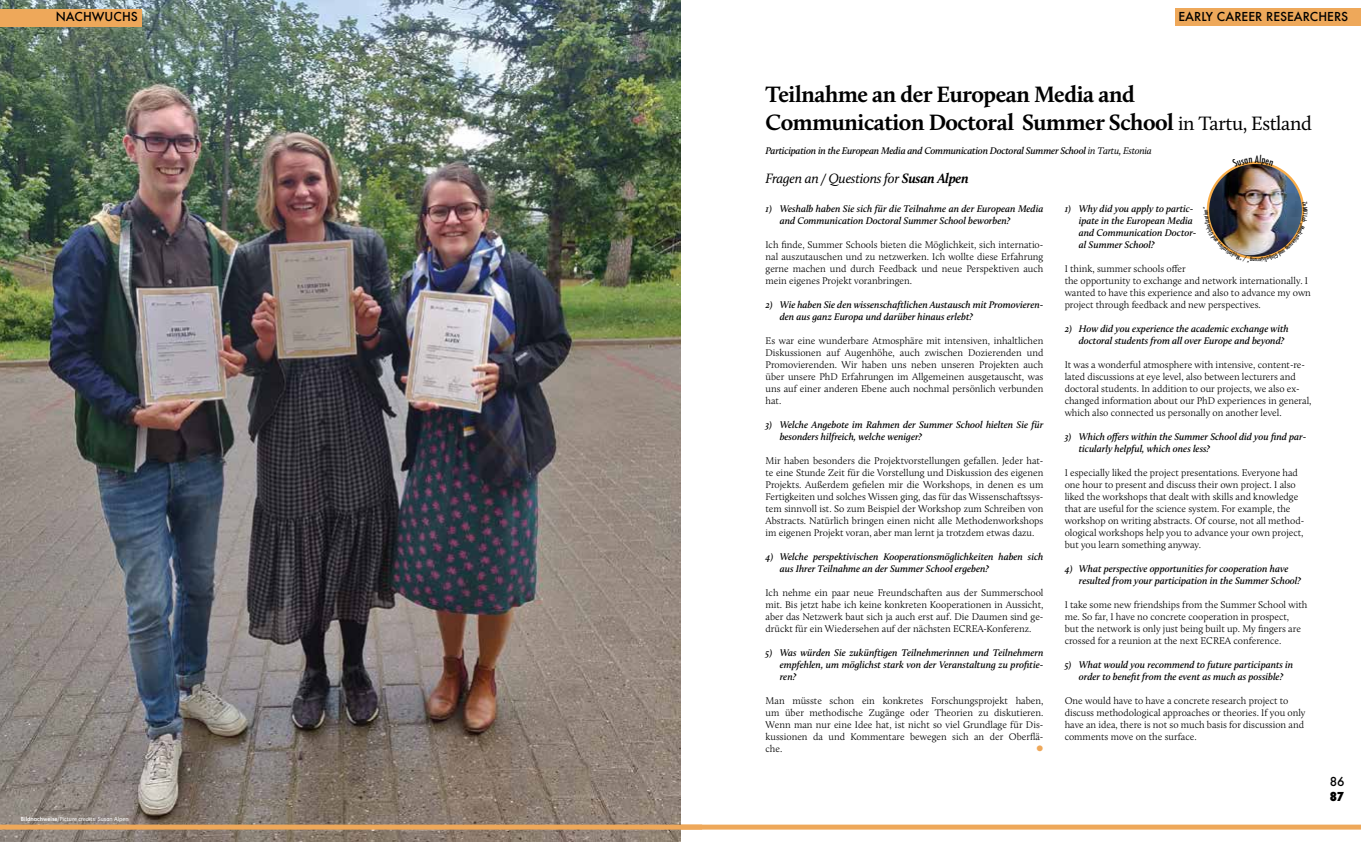
<style>
.page{position:relative;width:1361px;height:842px;background:#fff}
.page>*{position:absolute;margin:0;border:0;box-sizing:border-box;transform-origin:0 0}
.t1{font:700 23px/27.6px "Calluna";letter-spacing:-.02em;color:#000}
.t2{font:italic 14px "Calluna";letter-spacing:-.02em;color:#000}
.t3{font:500 12px "Futura";color:#000}
.t4{font:800 condensed 12px "Futura";color:#000}
.t5{font:300 10px/12px "Calluna";color:#000;text-align:justify}
.t6{font:italic 600 10px/12px "Calluna";color:#000}
.t7{font:italic 600 10px "Calluna";letter-spacing:-.02em;color:#000}
.t8{font:10px "Wingdings";color:#eea85a}
.t9{font:6px "Instant 3";color:#fff}
.s1{font-family:"Instant 4 Slow"}
.s2{font-weight:400;font-size:20px}
.s3{font-weight:400}
.s4{font-weight:700}
</style>
<div class="page">
<div style="left:0;top:825px;width:1361px;height:5px;background:#eea85a"></div>
<img style="left:0;top:0;width:680px;height:842px">
<div style="left:0;top:825px;width:702px;height:5px;background:#eea85a"></div>
<div style="left:1175px;top:9px;width:186px;height:17px;background:#eea85a"></div>
<div style="left:0;top:9px;width:141px;height:17px;background:#eea85a"></div>
<img style="left:1208px;top:163px;width:95px;height:95px;border-radius:48px">
<svg style="left:1233px;top:161px;width:40px;height:6px"></svg>
<img style="left:1206px;top:202px;width:99px;height:58px">
<p class="t3" style="left:56px;top:9px;width:84px">NACHWUCHS</p>
<p class="t3" style="left:1178px;top:8px;width:171px">EARLY CAREER RESEARCHERS</p>
<p class="t9" style="left:21px;top:815px;width:109px"><span class="s1">Bildnachweise</span>/Picture credits: Susan Alpen</p>
<h1 class="t1" style="left:765px;top:80px;width:548px">Teilnahme an der European Media and<br>Communication Doctoral Summer School <span class="s2">in Tartu, Estland</span></h1>
<p class="t7" style="left:765px;top:144px;width:388px">Participation in the European Media and Communication Doctoral Summer School <span class="s3">in Tartu, Estonia</span></p>
<h2 class="t2" style="left:765px;top:170px;width:205px">Fragen an / Questions for <span class="s4">Susan Alpen</span></h2>
<p class="t6" style="left:1079px;top:202px;width:119px;text-indent:-14px">1) Why did you apply to partic&shy;ipate in the European Media and Communication Doctor&shy;al Summer School?</p>
<p class="t5" style="left:1064px;top:262px;width:248px;text-align:left">I think, summer schools offer<br>the opportunity to exchange and network internationally. I wanted to have this experience and also to advance my own project through feedback and new perspectives.</p>
<p class="t6" style="left:1079px;top:322px;width:211px;text-indent:-14px">2) How did you experience the academic exchange with doctoral students from all over Europe and beyond?</p>
<p class="t5" style="left:1064px;top:358px;width:248px;text-align:left">It was a wonderful atmosphere with intensive, content-re&shy;lated discussions at eye level, also between lecturers and doctoral students. In addition to our projects, we also ex&shy;changed information about our PhD experiences in general, which also connected us personally on another level.</p>
<p class="t6" style="left:1079px;top:430px;width:229px;text-indent:-14px">3) Which offers within the Summer School did you find par&shy;ticularly helpful, which ones less?</p>
<p class="t5" style="left:1064px;top:466px;width:241px;text-align:left">I especially liked the project presentations. Everyone had one hour to present and discuss their own project. I also liked the workshops that dealt with skills and knowledge that are useful for the science system. For example, the workshop on writing abstracts. Of course, not all method&shy;ological workshops help you to advance your own project, but you learn something anyway.</p>
<p class="t6" style="left:1079px;top:562px;width:223px;text-indent:-14px">4) What perspective opportunities for cooperation have resulted from your participation in the Summer School?</p>
<p class="t5" style="left:1064px;top:598px;width:244px;text-align:left">I take some new friendships from the Summer School with me. So far, I have no concrete cooperation in prospect,<br>but the network is only just being built up. My fingers are crossed for a reunion at the next ECREA conference.</p>
<p class="t6" style="left:1064px;top:658px;width:230px;text-align:center">5) What would you recommend to future participants in order to benefit from the event as much as possible?</p>
<p class="t5" style="left:1064px;top:694px;width:242px;text-align:left">One would have to have a concrete research project to discuss methodological approaches or theories. If you only have an idea, there is not so much basis for discussion and comments move on the surface.</p>
<p class="t6" style="left:780px;top:202px;width:265px;text-indent:-14px">1) Weshalb haben Sie sich für die Teilnahme an der European Media and Communication Doctoral Summer School beworben?</p>
<p class="t5" style="left:765px;top:238px;width:279px">Ich finde, Summer Schools bieten die Möglichkeit, sich internatio&shy;nal auszutauschen und zu netzwerken. Ich wollte diese Erfahrung gerne machen und durch Feedback und neue Perspektiven auch mein eigenes Projekt voranbringen.</p>
<p class="t6" style="left:780px;top:298px;width:265px;text-indent:-14px">2) Wie haben Sie den wissenschaftlichen Austausch mit Promovieren&shy;den aus ganz Europa und darüber hinaus erlebt?</p>
<p class="t5" style="left:765px;top:334px;width:279px">Es war eine wunderbare Atmosphäre mit intensiven, inhaltlichen Diskussionen auf Augenhöhe, auch zwischen Dozierenden und Promovierenden. Wir haben uns neben unseren Projekten auch über unsere PhD Erfahrungen im Allgemeinen ausgetauscht, was uns auf einer anderen Ebene auch nochmal persönlich verbunden hat.</p>
<p class="t6" style="left:780px;top:418px;width:265px;text-indent:-14px">3) Welche Angebote im Rahmen der Summer School hielten Sie für besonders hilfreich, welche weniger?</p>
<p class="t5" style="left:765px;top:454px;width:279px">Mir haben besonders die Projektvorstellungen gefallen. Jeder hat&shy;te eine Stunde Zeit für die Vorstellung und Diskussion des eigenen Projekts. Außerdem gefielen mir die Workshops, in denen es um Fertigkeiten und solches Wissen ging, das für das Wissenschaftssys&shy;tem sinnvoll ist. So zum Beispiel der Workshop zum Schreiben von Abstracts. Natürlich bringen einen nicht alle Methodenworkshops im eigenen Projekt voran, aber man lernt ja trotzdem etwas dazu.</p>
<p class="t6" style="left:780px;top:550px;width:265px;text-indent:-14px">4) Welche perspektivischen Kooperationsmöglichkeiten haben sich aus Ihrer Teilnahme an der Summer School ergeben?</p>
<p class="t5" style="left:765px;top:586px;width:279px">Ich nehme ein paar neue Freundschaften aus der Summerschool mit. Bis jetzt habe ich keine konkreten Kooperationen in Aussicht, aber das Netzwerk baut sich ja auch erst auf. Die Daumen sind ge&shy;drückt für ein Wiedersehen auf der nächsten ECREA-Konferenz.</p>
<p class="t6" style="left:780px;top:646px;width:265px;text-align:justify;text-indent:-14px">5) Was würden Sie zukünftigen Teilnehmerinnen und Teilnehmern empfehlen, um möglichst stark von der Veranstaltung zu profitie&shy;ren?</p>
<p class="t5" style="left:765px;top:694px;width:279px">Man müsste schon ein konkretes Forschungsprojekt haben, um über methodische Zugänge oder Theorien zu diskutieren.<br>Wenn man nur eine Idee hat, ist nicht so viel Grundlage für Dis&shy;kussionen da und Kommentare bewegen sich an der Oberflä&shy;che.</p>
<p class="t8" style="left:1036px;top:743px;width:9px">●</p>
<p class="t3" style="left:1329px;top:774px;width:16px">86</p>
<p class="t4" style="left:1329px;top:788px;width:16px">87</p>
</div>
